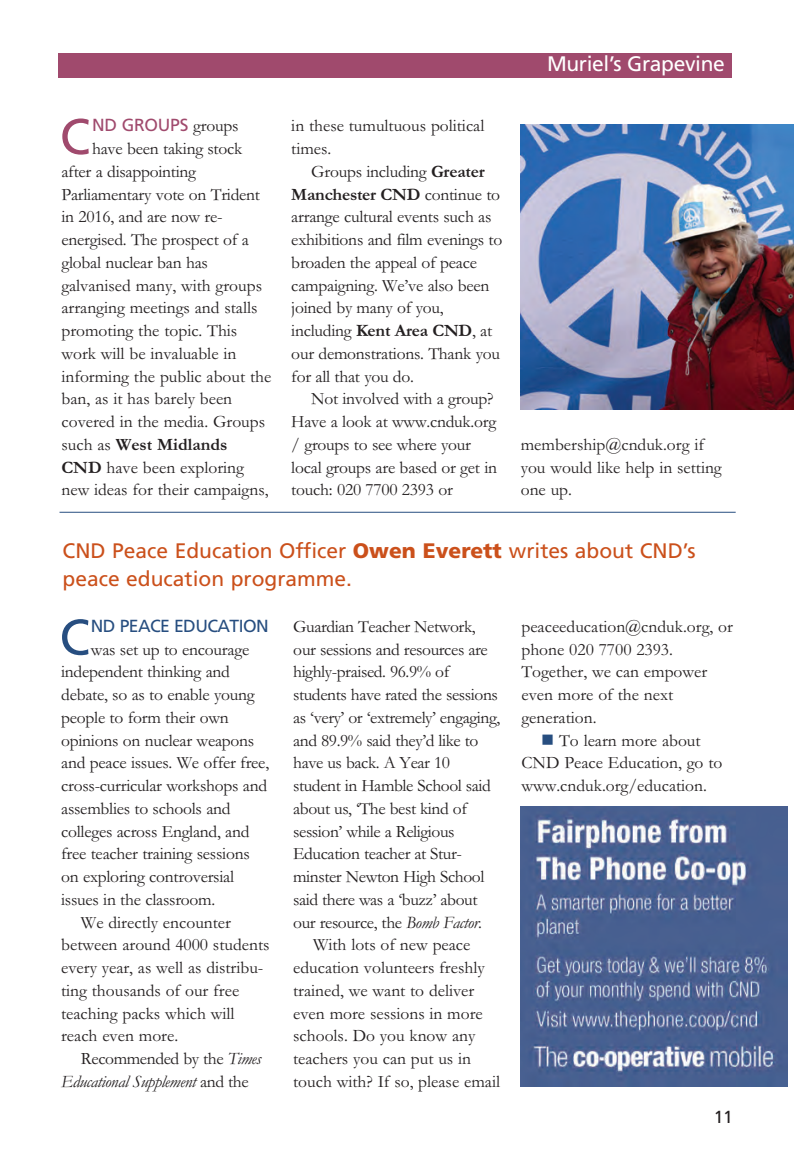
<style>
.page{position:relative;width:794px;height:1166px;background:#fff}
.page>*{position:absolute;margin:0;border:0;box-sizing:border-box;transform-origin:0 0}
.t1{font:50.05px "Frutiger";color:#a04a6d}
.t2{font:50.05px "Frutiger";color:#274e80}
.t3{font:21px/28px "Frutiger";color:#cb501b}
.t4{font:21px "Frutiger";letter-spacing:-.015em;color:#fff}
.t5{font:17.5px/22.8px "Garamond";letter-spacing:-.015em;color:#231f20}
.t6{font:italic 17.5px "Garamond";letter-spacing:-.025em;color:#231f20}
.t7{font:17.5px "Frutiger";letter-spacing:-.035em;color:#274e80}
.t8{font:17.5px "Frutiger";letter-spacing:-.015em;color:#a04a6d}
.t9{font:17.5px "Frutiger";color:#231f20}
.s1{font-family:"Garamond";color:#231f20}
.s2{font-weight:700}
.s3{font-weight:900}
.s4{font-style:italic}
.s5{font-style:normal}
.s6{color:#274e80}
</style>
<div class="page">
<div style="left:58px;top:53px;width:673px;height:25px;background:#a04a6d"></div>
<img style="left:520px;top:807px;width:267px;height:279px">
<hr style="left:59px;top:512px;width:676px;height:1px;background:#274e80">
<img style="left:520px;top:125px;width:274px;height:285px">
<h1 class="t1" style="left:60px;top:116px;width:32px">C</h1>
<p class="t8" style="left:92px;top:118px;width:148px">ND GROUPS <span class="s1">groups</span></p>
<p class="t5" style="left:61px;top:137px;width:211px;text-indent:31px">have been taking stock after a disappointing<br>Parliamentary vote on Trident in 2016, and are now re&shy;energised. The prospect of a global nuclear ban has galvanised many, with groups arranging meetings and stalls promoting the topic. This work will be invaluable in informing the public about the ban, as it has barely been covered in the media. Groups such as <span class="s2">West Midlands<br>CND</span> have been exploring new ideas for their campaigns,</p>
<p class="t5" style="left:291px;top:114px;width:195px">in these tumultuous political times.</p>
<p class="t5" style="left:291px;top:159px;width:212px;text-indent:20px">Groups including <span class="s2">Greater<br>Manchester CND</span> continue to arrange cultural events such as exhibitions and film evenings to broaden the appeal of peace campaigning. We’ve also been joined by many of you, including <span class="s2">Kent Area CND</span>, at our demonstrations. Thank you for all that you do.</p>
<p class="t5" style="left:291px;top:387px;width:207px;text-indent:20px">Not involved with a group?<br>Have a look at www.cnduk.org / groups to see where your local groups are based or get in touch: 020 7700 2393 or</p>
<p class="t4" style="left:547px;top:56px;width:179px">Muriel’s Grapevine</p>
<p class="t5" style="left:521px;top:432px;width:202px">membership @cnduk.org if you would like help in setting one up.</p>
<p class="t3" style="left:63px;top:539px;width:634px">CND Peace Education Officer <span class="s3">Owen Everett</span> writes about CND’s peace education programme.</p>
<h1 class="t2" style="left:59px;top:617px;width:32px">C</h1>
<p class="t7" style="left:91px;top:619px;width:179px">ND PEACE EDUCATION</p>
<p class="t5" style="left:91px;top:637px;width:160px">was set up to encourage</p>
<p class="t5" style="left:61px;top:660px;width:170px">independent thinking and</p>
<p class="t5" style="left:61px;top:683px;width:195px">debate, so as to enable young</p>
<p class="t5" style="left:61px;top:705px;width:169px">people to form their own</p>
<p class="t5" style="left:61px;top:728px;width:195px">opinions on nuclear weapons</p>
<p class="t5" style="left:61px;top:751px;width:209px">and peace issues. We offer free,</p>
<p class="t5" style="left:61px;top:774px;width:208px">cross-curricular workshops and</p>
<p class="t5" style="left:61px;top:796px;width:171px">assemblies to schools and</p>
<p class="t5" style="left:61px;top:819px;width:190px">colleges across England, and</p>
<p class="t5" style="left:61px;top:842px;width:190px">free teacher training sessions</p>
<p class="t5" style="left:61px;top:865px;width:174px">on exploring controversial</p>
<p class="t5" style="left:61px;top:887px;width:156px">issues in the classroom.</p>
<p class="t5" style="left:81px;top:910px;width:152px">We directly encounter</p>
<p class="t5" style="left:61px;top:933px;width:210px">between around 4000 students</p>
<p class="t5" style="left:61px;top:956px;width:204px">every year, as well as distribu -</p>
<p class="t5" style="left:61px;top:978px;width:180px">ting thousands of our free</p>
<p class="t5" style="left:61px;top:1001px;width:175px">teaching packs which will</p>
<p class="t5" style="left:61px;top:1024px;width:119px">reach even more.</p>
<p class="t5" style="left:81px;top:1047px;width:182px">Recommended by the <span class="s4">Times</span></p>
<p class="t6" style="left:61px;top:1070px;width:189px">Educational Supplement <span class="s5">and the</span></p>
<p class="t5" style="left:293px;top:614px;width:184px">Guardian Teacher Network,</p>
<p class="t5" style="left:293px;top:637px;width:196px">our sessions and resources are</p>
<p class="t5" style="left:293px;top:660px;width:158px">highly-praised. 96.9% of</p>
<p class="t5" style="left:293px;top:683px;width:206px">students have rated the sessions</p>
<p class="t5" style="left:293px;top:705px;width:209px">as ‘very’ or ‘extremely’ engaging,</p>
<p class="t5" style="left:293px;top:728px;width:187px">and 89.9% said they’d like to</p>
<p class="t5" style="left:293px;top:751px;width:158px">have us back. A Year 10</p>
<p class="t5" style="left:293px;top:774px;width:199px">student in Hamble School said</p>
<p class="t5" style="left:293px;top:796px;width:175px">about us, ‘The best kind of</p>
<p class="t5" style="left:293px;top:819px;width:163px">session’ while a Religious</p>
<p class="t5" style="left:293px;top:842px;width:170px">Education teacher at Stur -</p>
<p class="t5" style="left:293px;top:865px;width:193px">minster Newton High School</p>
<p class="t5" style="left:293px;top:887px;width:186px">said there was a ‘buzz’ about</p>
<p class="t5" style="left:293px;top:910px;width:190px">our resource, the <span class="s4">Bomb Factor</span>.</p>
<p class="t5" style="left:313px;top:933px;width:159px">With lots of new peace</p>
<p class="t5" style="left:293px;top:956px;width:193px">education volunteers freshly</p>
<p class="t5" style="left:293px;top:978px;width:183px">trained, we want to deliver</p>
<p class="t5" style="left:293px;top:1001px;width:191px">even more sessions in more</p>
<p class="t5" style="left:293px;top:1024px;width:184px">schools. Do you know any</p>
<p class="t5" style="left:293px;top:1047px;width:179px">teachers you can put us in</p>
<p class="t5" style="left:293px;top:1069px;width:208px">touch with? If so, please email</p>
<p class="t5" style="left:521px;top:614px;width:213px">peaceeducation@cnduk.org, or phone 020 7700 2393.<br>Together, we can empower even more of the next generation.</p>
<p class="t5" style="left:521px;top:728px;width:202px;text-indent:20px"><span class="s6">■</span> To learn more about<br>CND Peace Education, go to www.cnduk.org/education.</p>
<p class="t9" style="left:713px;top:1109px;width:21px">11</p>
</div>
